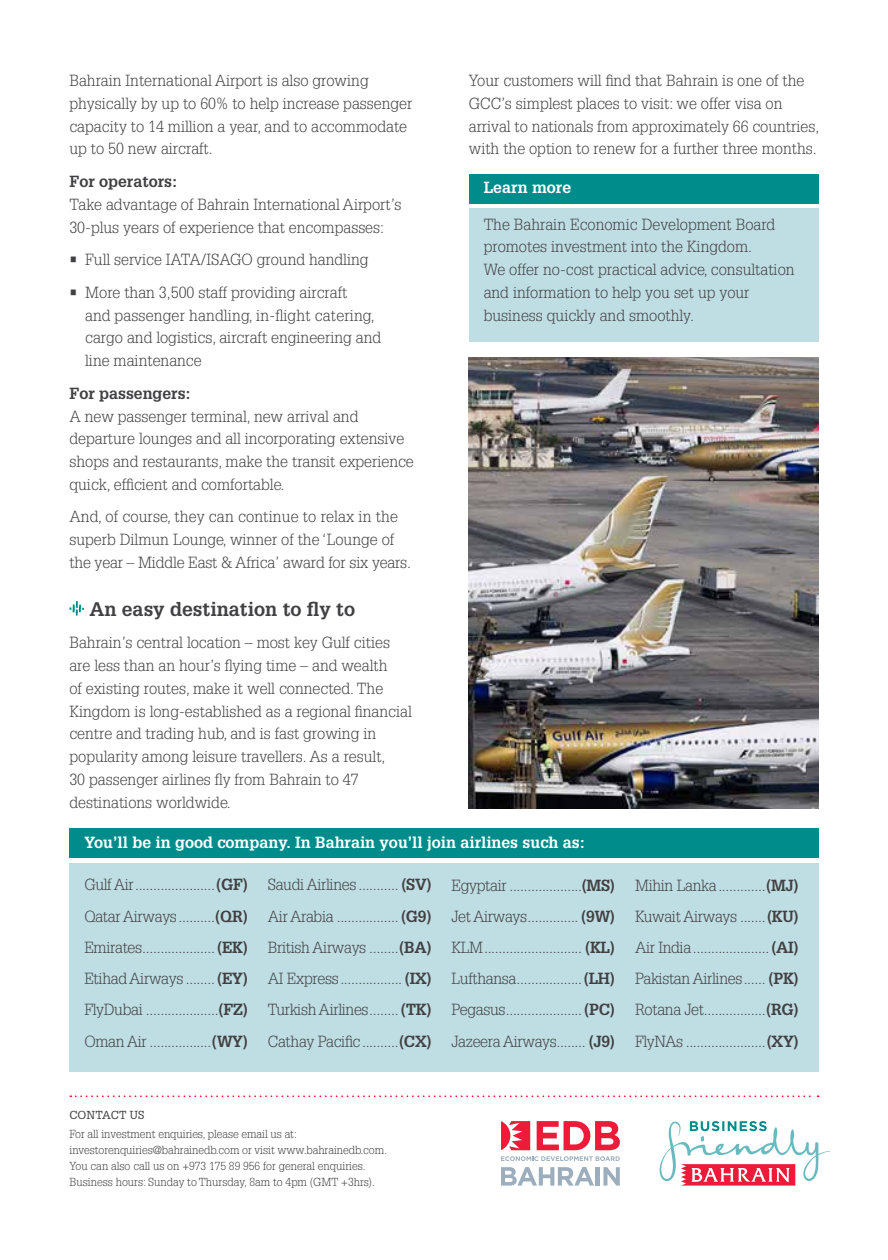
<style>
.page{position:relative;width:888px;height:1260px;background:#fff}
.page>*{position:absolute;margin:0;border:0;box-sizing:border-box;transform-origin:0 0}
.t1{font:700 19.25px "Glypha";color:#414042}
.t2{font:300 15.75px/22.8px "Glypha";color:#414042}
.t3{font:700 15.75px "Glypha";color:#fff}
.t4{font:700 15.75px "Glypha";color:#414042}
.t5{font:300 11.38px/15.8px "Glypha";letter-spacing:-.005em;color:#414042}
.t6{font:11.38px "Glypha";color:#414042}
.s1{font-weight:700}
</style>
<div class="page">
<svg style="left:69px;top:601px;width:15px;height:15px"></svg>
<div style="left:69px;top:828px;width:750px;height:30px;background:#008c8b"></div>
<div style="left:69px;top:863px;width:750px;height:208px;background:#bfdee4"></div>
<img style="left:469px;top:357px;width:350px;height:452px">
<div style="left:469px;top:174px;width:350px;height:29px;background:#008c8b"></div>
<div style="left:469px;top:208px;width:350px;height:134px;background:#bfdee4"></div>
<svg style="left:70px;top:1095px;width:749px;height:2px"></svg>
<svg style="left:501px;top:1156px;width:119px;height:5px"></svg>
<svg style="left:501px;top:1167px;width:93px;height:19px"></svg>
<hr style="left:596px;top:1167px;width:4px;height:19px;background:#9caebd">
<svg style="left:603px;top:1167px;width:17px;height:19px"></svg>
<svg style="left:537px;top:1121px;width:83px;height:29px"></svg>
<svg style="left:501px;top:1121px;width:29px;height:29px"></svg>
<svg style="left:659px;top:1121px;width:172px;height:65px"></svg>
<p class="t2" style="left:69px;top:70px;width:344px">Bahrain International Airport is also growing physically by up to 60% to help increase passenger capacity to 14 million a year, and to accommodate up to 50 new aircraft.</p>
<p class="t4" style="left:69px;top:172px;width:109px">For operators:</p>
<p class="t2" style="left:69px;top:193px;width:334px">Take advantage of Bahrain International Airport s’<br>30-plus years of experience that encompasses:</p>
<p class="t2" style="left:85px;top:249px;width:285px">Full service IATA/ISAGO ground handling</p>
<p class="t2" style="left:69px;top:249px;width:9px">•</p>
<p class="t2" style="left:69px;top:281px;width:9px">•</p>
<p class="t2" style="left:85px;top:281px;width:264px">More than 3,500 staff providing aircraft</p>
<p class="t2" style="left:85px;top:304px;width:298px">and passenger handling in, -flight catering, cargo and logistics, aircraft engineering and line maintenance</p>
<p class="t4" style="left:69px;top:383px;width:123px">For passengers:</p>
<p class="t2" style="left:69px;top:405px;width:346px">A new passenger terminal, new arrival and departure lounges and all incorporating extensive shops and restaurants, make the transit experience quick, efficient and comfortable.</p>
<p class="t2" style="left:69px;top:506px;width:343px">And, of course, they can continue to relax in the superb Dilmun Lounge, winner of the ‘Lounge of the year – Middle East &amp; Africa’ award for six years.</p>
<p class="t1" style="left:89px;top:597px;width:267px">An easy destination to fly to</p>
<p class="t2" style="left:69px;top:632px;width:344px">Bahrain s’ central location – most key Gulf cities are less than an hour s’ flying time – and wealth<br>of existing routes, make it well connected. The Kingdom is long-established as a regional financial centre and trading hub, and is fast growing in popularity among leisure travellers. As a result,<br>30 passenger airlines fly from Bahrain to 47 destinations worldwide.</p>
<p class="t2" style="left:469px;top:70px;width:352px">Your customers will find that Bahrain is one of the GCC s’ simplest places to visit: we offer visa on arrival to nationals from approximately 66 countries, with the option to renew for a further three months.</p>
<p class="t3" style="left:484px;top:178px;width:89px">Learn more</p>
<p class="t2" style="left:484px;top:213px;width:312px">The Bahrain Economic Development Board promotes investment into the Kingdom.<br>We offer no-cost practical advice, consultation and information to help you set up your business quickly and smoothly.</p>
<p class="t3" style="left:84px;top:833px;width:502px">You’ll be in good company. In Bahrain you’ll join airlines such as:</p>
<p class="t2" style="left:84px;top:870px;width:165px;line-height:31.2px;text-align:justify">GulfAir......................<span class="s1">(GF( </span>Qatar Airways..........<span class="s1">(QR( </span>Emirates.................... <span class="s1">(EK( </span>Etihad Airways ........ <span class="s1">(EY( </span>FlyDubai ....................<span class="s1">(FZ( </span>OmanAir .................<span class="s1">(WY(</span></p>
<p class="t2" style="left:268px;top:870px;width:165px;line-height:31.2px;text-align:justify">Saudi Airlines........... <span class="s1">(SV( </span>AirArabia ................. <span class="s1">G( (9<br></span>British Airways ........<span class="s1">(BA( </span>AI Express................. <span class="s1">(IX( </span>Turkish Airlines........ <span class="s1">(TK( </span>Cathay Pacific..........<span class="s1">(CX(</span></p>
<p class="t2" style="left:451px;top:870px;width:165px;line-height:31.2px;text-align:justify">Egyptair ....................<span class="s1">(MS( </span>JetAirways.............. <span class="s1">W9 ( ( </span>KLM........................... <span class="s1">(KL( </span>Lufthansa..................<span class="s1">(LH( </span>Pegasus..................... <span class="s1">(PC( </span>Jazeera Airways........ <span class="s1">(9J(</span></p>
<p class="t2" style="left:635px;top:870px;width:165px;line-height:31.2px;text-align:justify">Mihin Lanka.............<span class="s1">(MJ( </span>Kuwait Airways .......<span class="s1">(KU( </span>Air India.....................<span class="s1">(AI( </span>Pakistan Airlines...... <span class="s1">(PK( </span>Rotana Jet.................<span class="s1">(RG( </span>FlyNAs ......................<span class="s1">(XY(</span></p>
<p class="t6" style="left:69px;top:1108px;width:77px">CONTACT US</p>
<p class="t5" style="left:69px;top:1127px;width:319px">For all investment enquiries, please email us at: investorenquiries@bahrainedb.com or visit www.bahrainedb.com.<br>You can also call us on +973 175 89 956 for general enquiries.<br>Business hours: Sunday to Thursday 8, am to 4pm (GMT +3hrs .(</p>
</div>
